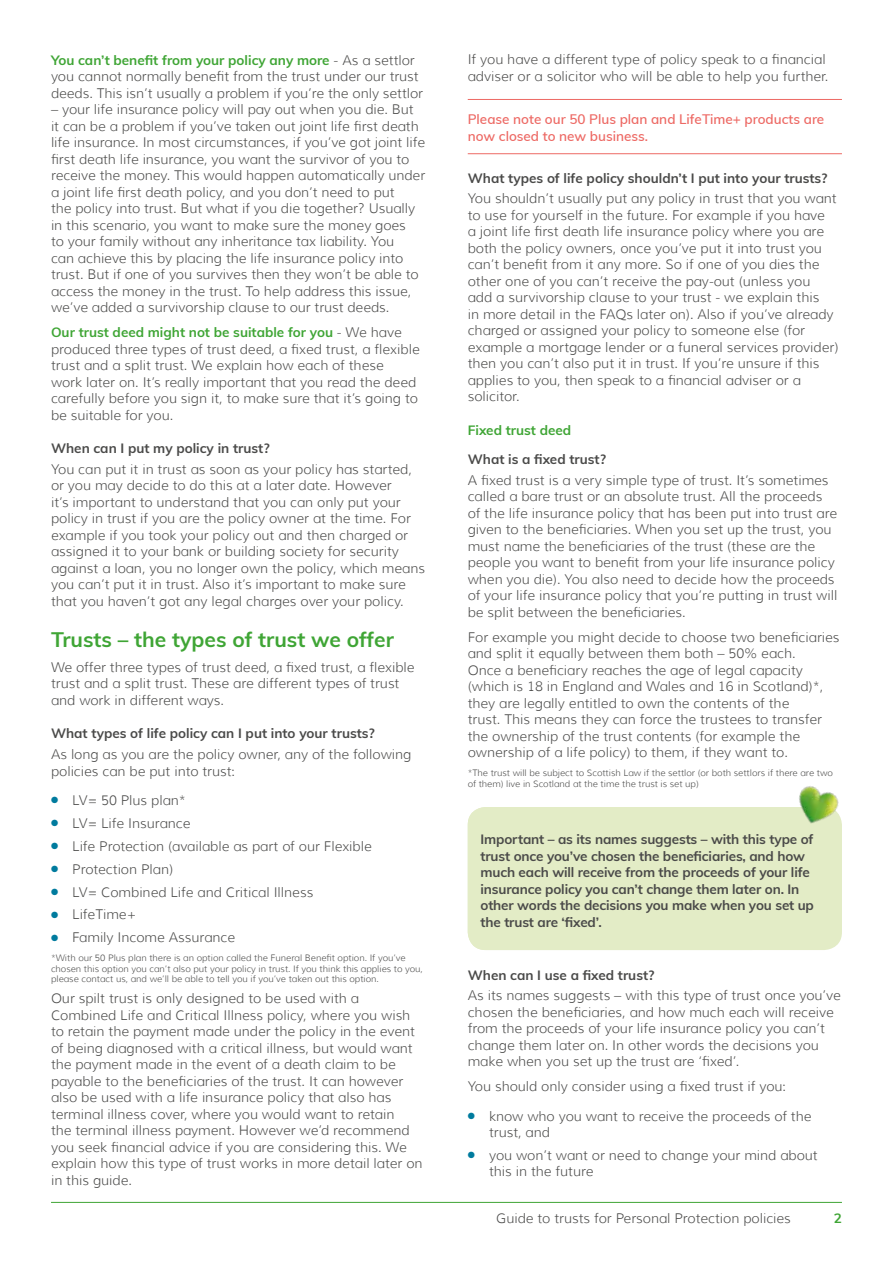
<style>
.page{position:relative;width:893px;height:1263px;background:#fff}
.page>*{position:absolute;margin:0;border:0;box-sizing:border-box;transform-origin:0 0}
.t1{font:700 21px "Muli";color:#3fa535}
.t2{font:300 13.5px/16.5px "Muli";color:#4a4a49}
.t3{font:700 13.5px/16.5px "Muli";letter-spacing:-.01em;color:#4a4a49}
.t4{font:600 13.5px/16.5px "Muli";color:#ed6964}
.t5{font:700 13.5px "Muli";color:#3fa535}
.t6{font:300 9px/10.5px "Muli";color:#4a4a49}
.s1{font-weight:700;color:#3fa535}
.s2{color:#007b9e}
</style>
<div class="page">
<hr style="left:51px;top:1202px;width:791px;height:1px;background:#3fa535">
<hr style="left:468px;top:99px;width:374px;height:1px;background:#ed6964">
<hr style="left:468px;top:153px;width:374px;height:1px;background:#ed6964">
<div style="left:468px;top:807px;width:374px;height:143px;background:#e3ecc6;border-radius:18px"></div>
<img style="left:799px;top:786px;width:43px;height:38px">
<p class="t2" style="left:51px;top:52px;width:374px"><span class="s1">You can’t benefit from your policy any more</span> - As a settlor you cannot normally benefit from the trust under our trust deeds. This isn’t usually a problem if you’re the only settlor</p>
<p class="t2" style="left:51px;top:101px;width:376px">– your life insurance policy will pay out when you die. But<br>it can be a problem if you’ve taken out joint life first death life insurance. In most circumstances, if you’ve got joint life first death life insurance, you want the survivor of you to receive the money. This would happen automatically under a joint life first death policy, and you don’t need to put<br>the policy into trust. But what if you die together? Usually in this scenario, you want to make sure the money goes<br>to your family without any inheritance tax liability. You<br>can achieve this by placing the life insurance policy into trust. But if one of you survives then they won’t be able to access the money in the trust. To help address this issue, we’ve added a survivorship clause to our trust deeds.</p>
<p class="t2" style="left:51px;top:324px;width:370px"><span class="s1">Our trust deed might not be suitable for you</span> - We have produced three types of trust deed, a fixed trust, a flexible trust and a split trust. We explain how each of these<br>work later on. It’s really important that you read the deed carefully before you sign it, to make sure that it’s going to be suitable for you.</p>
<p class="t3" style="left:51px;top:439px;width:220px">When can I put my policy in trust?</p>
<p class="t2" style="left:51px;top:461px;width:375px">You can put it in trust as soon as your policy has started, or you may decide to do this at a later date. However<br>it’s important to understand that you can only put your policy in trust if you are the policy owner at the time. For example if you took your policy out and then charged or assigned it to your bank or building society for security against a loan, you no longer own the policy, which means you can’t put it in trust. Also it’s important to make sure that you haven’t got any legal charges over your policy.</p>
<h1 class="t1" style="left:51px;top:624px;width:344px">Trusts – the types of trust we offer</h1>
<p class="t2" style="left:51px;top:659px;width:365px">We offer three types of trust deed, a fixed trust, a flexible trust and a split trust. These are different types of trust and work in different ways.</p>
<p class="t3" style="left:51px;top:725px;width:325px">What types of life policy can I put into your trusts?</p>
<p class="t2" style="left:51px;top:746px;width:362px">As long as you are the policy owner, any of the following policies can be put into trust:</p>
<p class="t2" style="left:51px;top:792px;width:136px"><span class="s2">●</span> LV= 50 Plus plan*</p>
<p class="t2" style="left:51px;top:815px;width:141px"><span class="s2">●</span> LV= Life Insurance</p>
<p class="t2" style="left:51px;top:838px;width:322px"><span class="s2">●</span> Life Protection (available as part of our Flexible</p>
<p class="t2" style="left:51px;top:861px;width:124px"><span class="s2">●</span> Protection Plan)</p>
<p class="t2" style="left:51px;top:883px;width:264px"><span class="s2">●</span> LV= Combined Life and Critical Illness</p>
<p class="t2" style="left:51px;top:906px;width:87px"><span class="s2">●</span> LifeTime+</p>
<p class="t2" style="left:51px;top:929px;width:186px"><span class="s2">●</span> Family Income Assurance</p>
<p class="t6" style="left:51px;top:953px;width:373px">*With our 50 Plus plan there is an option called the Funeral Benefit option. If you’ve chosen this option you can’t also put your policy in trust. If you think this applies to you, please contact us, and we’ll be able to tell you if you’ve taken out this option.</p>
<p class="t2" style="left:51px;top:990px;width:373px">Our spilt trust is only designed to be used with a Combined Life and Critical Illness policy, where you wish to retain the payment made under the policy in the event of being diagnosed with a critical illness, but would want the payment made in the event of a death claim to be payable to the beneficiaries of the trust. It can however also be used with a life insurance policy that also has terminal illness cover, where you would want to retain<br>the terminal illness payment. However we’d recommend you seek financial advice if you are considering this. We explain how this type of trust works in more detail later on in this guide.</p>
<p class="t2" style="left:468px;top:51px;width:362px">If you have a different type of policy speak to a financial adviser or a solicitor who will be able to help you further.</p>
<p class="t4" style="left:468px;top:110px;width:358px">Please note our 50 Plus plan and LifeTime+ products are now closed to new business.</p>
<p class="t3" style="left:468px;top:169px;width:361px">What types of life policy shouldn’t I put into your trusts?</p>
<p class="t2" style="left:468px;top:190px;width:372px">You shouldn’t usually put any policy in trust that you want to use for yourself in the future. For example if you have<br>a joint life first death life insurance policy where you are both the policy owners, once you’ve put it into trust you can’t benefit from it any more. So if one of you dies the other one of you can’t receive the pay-out (unless you<br>add a survivorship clause to your trust - we explain this<br>in more detail in the FAQs later on). Also if you’ve already charged or assigned your policy to someone else (for example a mortgage lender or a funeral services provider) then you can’t also put it in trust. If you’re unsure if this applies to you, then speak to a financial adviser or a solicitor.</p>
<p class="t5" style="left:468px;top:420px;width:105px">Fixed trust deed</p>
<p class="t3" style="left:468px;top:450px;width:140px">What is a fixed trust?</p>
<p class="t2" style="left:468px;top:472px;width:371px">A fixed trust is a very simple type of trust. It’s sometimes called a bare trust or an absolute trust. All the proceeds of the life insurance policy that has been put into trust are given to the beneficiaries. When you set up the trust, you must name the beneficiaries of the trust (these are the people you want to benefit from your life insurance policy when you die). You also need to decide how the proceeds of your life insurance policy that you’re putting in trust will be split between the beneficiaries.</p>
<p class="t2" style="left:468px;top:629px;width:373px">For example you might decide to choose two beneficiaries and split it equally between them both – 50% each.<br>Once a beneficiary reaches the age of legal capacity (which is 18 in England and Wales and 16 in Scotland)*, they are legally entitled to own the contents of the<br>trust. This means they can force the trustees to transfer the ownership of the trust contents (for example the ownership of a life policy) to them, if they want to.</p>
<p class="t6" style="left:468px;top:768px;width:367px">*The trust will be subject to Scottish Law if the settlor (or both settlors if there are two of them) live in Scotland at the time the trust is set up)</p>
<p class="t3" style="left:480px;top:830px;width:335px">Important – as its names suggests – with this type of trust once you’ve chosen the beneficiaries, and how much each will receive from the proceeds of your life insurance policy you can’t change them later on. In other words the decisions you make when you set up the trust are ‘fixed’.</p>
<p class="t3" style="left:480px;top:855px;width:271px">and benefits of the Protectecd Retirement<br>Plan or the Flexible Guarantee Funds, please see our separate guides or speak to</p>
<p class="t3" style="left:468px;top:966px;width:188px">When can I use a fixed trust?</p>
<p class="t2" style="left:468px;top:987px;width:375px">As its names suggests – with this type of trust once you’ve chosen the beneficiaries, and how much each will receive from the proceeds of your life insurance policy you can’t change them later on. In other words the decisions you make when you set up the trust are ‘fixed’.</p>
<p class="t2" style="left:468px;top:1078px;width:320px">You should only consider using a fixed trust if you:</p>
<p class="t2" style="left:489px;top:1107px;width:324px;text-indent:-21px"><span class="s2">●</span> know who you want to receive the proceeds of the trust, and</p>
<p class="t2" style="left:489px;top:1147px;width:330px;text-indent:-21px"><span class="s2">●</span> you won’t want or need to change your mind about this in the future</p>
<p class="t2" style="left:496px;top:1210px;width:296px">Guide to trusts for Personal Protection policies</p>
<p class="t5" style="left:834px;top:1209px;width:10px">2</p>
</div>
